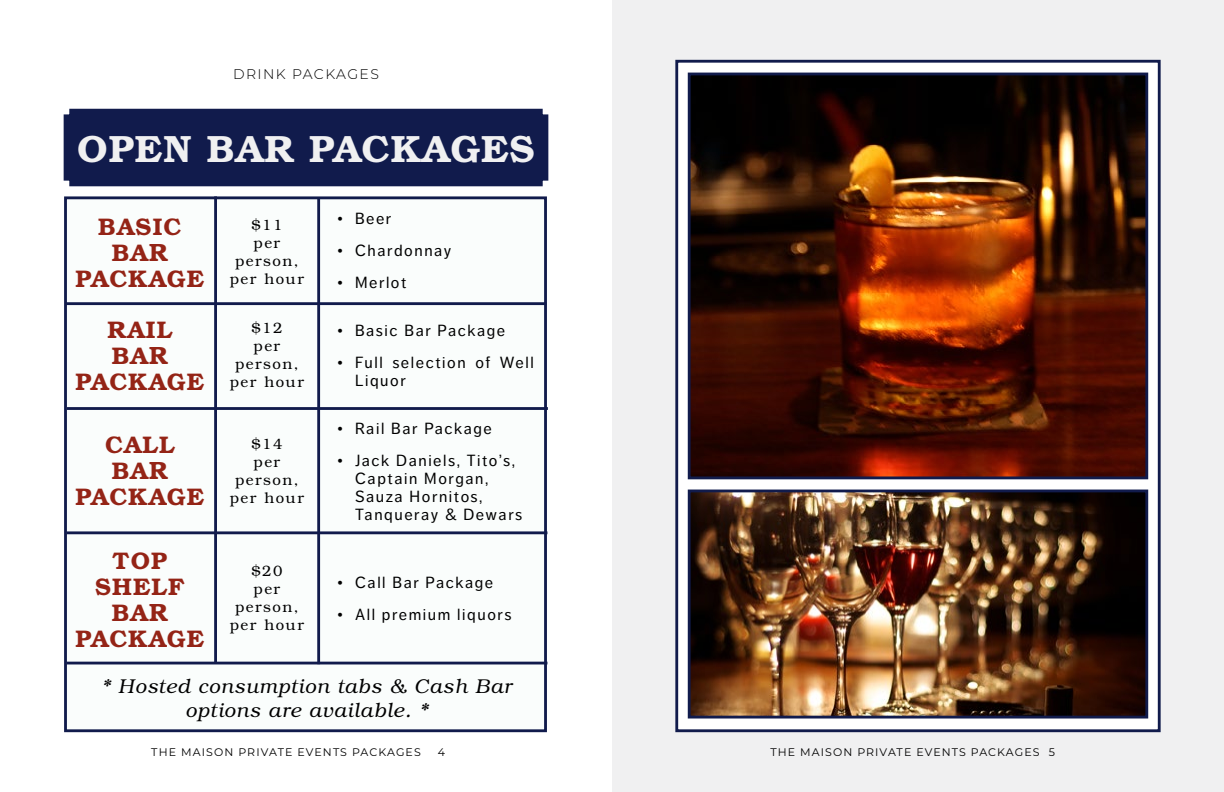
<style>
.page{position:relative;width:1224px;height:792px;background:#fff}
.page>*{position:absolute;margin:0;border:0;box-sizing:border-box;transform-origin:0 0}
.t1{font:700 38px "Te X Gyre Bonum";letter-spacing:.03em;color:#f0f0f1}
.t2{font:700 24px/26px "Te X Gyre Bonum";letter-spacing:.05em;color:#942416;text-align:center}
.t3{font:italic 20px/24px "Te X Gyre Bonum";letter-spacing:.05em;color:#000;text-align:center}
.t4{font:16px/18px "Dagny Pro";letter-spacing:.1em;color:#000}
.t5{font:15px/18px "Te X Gyre Bonum";letter-spacing:.1em;color:#000;text-align:center}
.t6{font:300 14px "Montserrat";letter-spacing:.1em;color:#000}
.t7{font:11px "Montserrat";letter-spacing:.1em;color:#000}
.s1{font-size:25px}
</style>
<div class="page">
<div style="left:63px;top:108px;width:486px;height:79px;background:#111b4c"></div>
<div style="left:64px;top:196px;width:483px;height:536px;background:#fafdfc;border:3px solid #111b4c"></div>
<hr style="left:66px;top:302px;width:480px;height:3px;background:#111b4c">
<hr style="left:67px;top:407px;width:481px;height:3px;background:#111b4c">
<hr style="left:67px;top:531px;width:480px;height:3px;background:#111b4c">
<hr style="left:67px;top:662px;width:480px;height:2px;background:#111b4c">
<hr style="left:214px;top:196px;width:3px;height:467px;background:#111b4c">
<hr style="left:317px;top:198px;width:3px;height:466px;background:#111b4c">
<div style="left:612px;top:0;width:612px;height:792px;background:#f0f0f1"></div>
<div style="left:675px;top:60px;width:486px;height:672px;background:#fff;border:3px solid #111b4c"></div>
<img style="left:692px;top:77px;width:452px;height:398px">
<div style="left:688px;top:73px;width:460px;height:406px;border:3px solid #111b4c"></div>
<img style="left:692px;top:494px;width:452px;height:221px">
<div style="left:688px;top:490px;width:460px;height:229px;border:3px solid #111b4c"></div>
<p class="t6" style="left:233px;top:65px;width:147px">DRINK PACKAGES</p>
<h1 class="t1" style="left:77px;top:119px;width:459px">OPEN BAR PACKAGES</h1>
<h2 class="t2" style="left:75px;top:212px;width:130px">BASIC<br>BA<span class="s1">R<br></span>PACKAGE</h2>
<h2 class="t2" style="left:75px;top:315px;width:130px">RAIL<br>BA<span class="s1">R<br></span>PACKAGE</h2>
<h2 class="t2" style="left:75px;top:430px;width:130px">CALL<br>BA<span class="s1">R<br></span>PACKAGE</h2>
<h2 class="t2" style="left:75px;top:546px;width:130px">TOP<br>SHELF<br>BA<span class="s1">R<br></span>PACKAGE</h2>
<p class="t5" style="left:230px;top:215px;width:76px">$11<br>per person, per hour</p>
<p class="t5" style="left:230px;top:318px;width:76px">$12<br>per person, per hour</p>
<p class="t5" style="left:230px;top:434px;width:76px">$14<br>per person, per hour</p>
<p class="t5" style="left:230px;top:561px;width:76px">$20<br>per person, per hour</p>
<p class="t4" style="left:337px;top:209px;width:56px">• Beer</p>
<p class="t4" style="left:337px;top:241px;width:116px">• Chardonnay</p>
<p class="t4" style="left:337px;top:274px;width:71px">• Merlot</p>
<p class="t4" style="left:337px;top:322px;width:170px">• Basic Bar Package</p>
<p class="t4" style="left:355px;top:354px;width:180px;text-indent:-18px">• Full selection of Well<br>Liquor</p>
<p class="t4" style="left:337px;top:420px;width:156px">• Rail Bar Package</p>
<p class="t4" style="left:355px;top:452px;width:169px;text-indent:-18px">• Jack Daniels, Tito’s,<br>Captain Morgan,<br>Sauza Hornitos,<br>Tanqueray &amp; Dewars</p>
<p class="t4" style="left:337px;top:573px;width:158px">• Call Bar Package</p>
<p class="t4" style="left:337px;top:605px;width:176px">• All premium liquors</p>
<p class="t3" style="left:101px;top:673px;width:412px">* Hosted consumption tabs &amp; Cash Bar options are available. *</p>
<p class="t7" style="left:151px;top:745px;width:271px">THE MAISON PRIVATE EVENTS PACKAGES</p>
<p class="t7" style="left:438px;top:745px;width:9px">4</p>
<p class="t7" style="left:770px;top:745px;width:286px">THE MAISON PRIVATE EVENTS PACKAGES 5</p>
</div>
